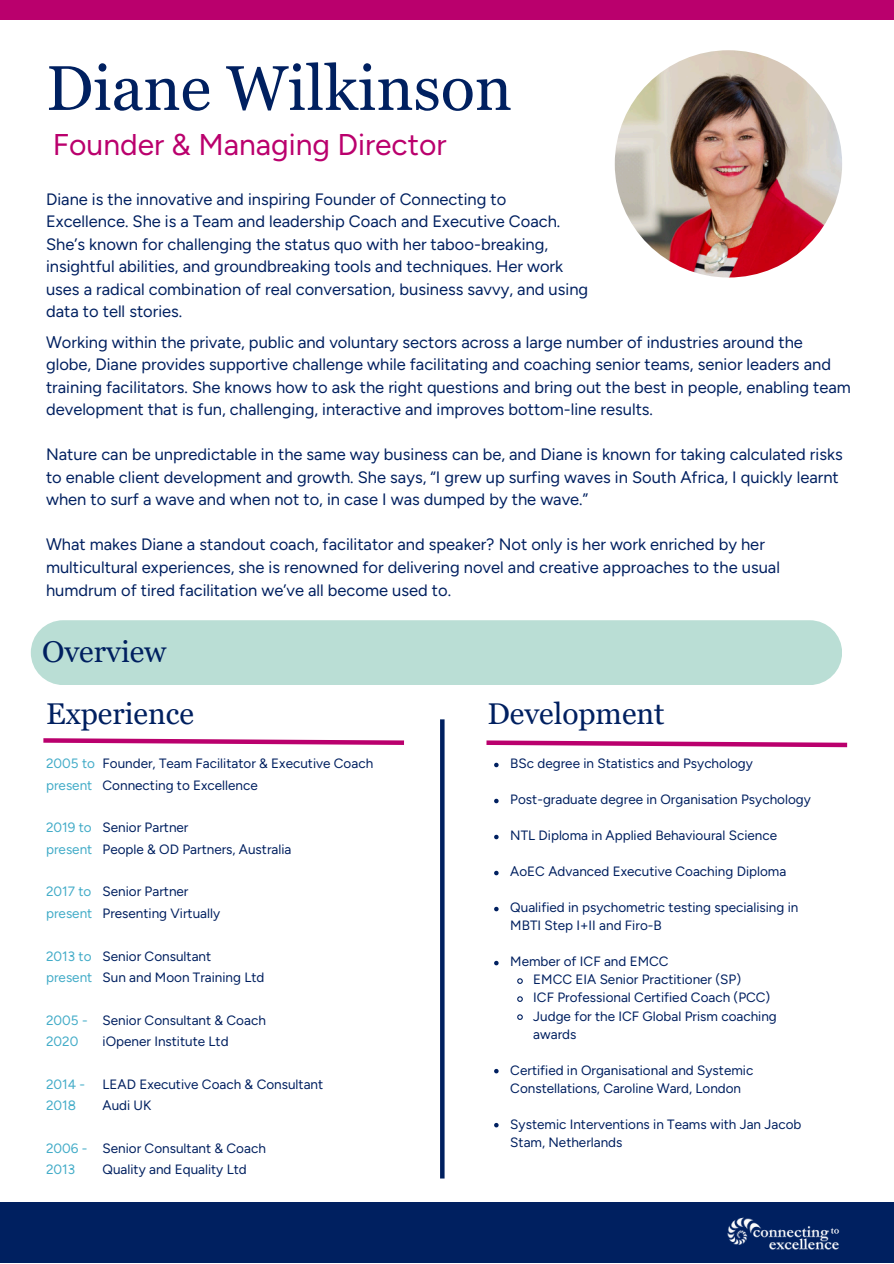
<style>
.page{position:relative;width:894px;height:1264px;background:#fff}
.page>*{position:absolute;margin:0;border:0;box-sizing:border-box;transform-origin:0 0}
.t1{font:63px "Georgia Pro";color:#002060}
.t2{font:30px "Georgia Pro";color:#002060}
.t3{font:30px "Figtree";color:#ba006d}
.t4{font:16.5px/22.5px "Figtree";color:#002060}
.t5{font:13.5px/18px "Figtree";color:#002060}
.t6{font:13.5px/21.3px "Figtree";color:#43acc8}
</style>
<div class="page">
<div style="left:0;top:0;width:893px;height:20px;background:#ba006d"></div>
<div style="left:0;top:1202px;width:893px;height:61px;background:#002060"></div>
<img style="left:727px;top:1217px;width:113px;height:33px">
<img style="left:614px;top:50px;width:227px;height:227px;border-radius:50%">
<svg style="left:440px;top:719px;width:4px;height:459px;background:#042362"></svg>
<svg style="left:43px;top:738px;width:362px;height:7px"></svg>
<svg style="left:486px;top:740px;width:362px;height:8px"></svg>
<div style="left:31px;top:620px;width:810px;height:65px;background:#baded5;border-radius:32px"></div>
<svg style="left:494px;top:762px;width:4px;height:5px"></svg>
<svg style="left:494px;top:798px;width:4px;height:5px"></svg>
<svg style="left:494px;top:834px;width:4px;height:5px"></svg>
<svg style="left:494px;top:870px;width:4px;height:5px"></svg>
<svg style="left:494px;top:906px;width:4px;height:5px"></svg>
<svg style="left:494px;top:960px;width:4px;height:5px"></svg>
<svg style="left:517px;top:978px;width:6px;height:6px"></svg>
<svg style="left:517px;top:996px;width:6px;height:6px"></svg>
<svg style="left:517px;top:1014px;width:6px;height:6px"></svg>
<svg style="left:494px;top:1068px;width:4px;height:5px"></svg>
<svg style="left:494px;top:1122px;width:4px;height:5px"></svg>
<h3 class="t1" style="left:46px;top:52px;width:467px">Diane Wilkinson</h3>
<h3 class="t3" style="left:53px;top:126px;width:395px">Founder &amp; Managing Director</h3>
<h3 class="t4" style="left:46px;top:188px;width:543px">Diane is the innovative and inspiring Founder of Connecting to Excellence. She is a Team and leadership Coach and Executive Coach.<br>She’s known for challenging the status quo with her taboo-breaking, insightful abilities, and groundbreaking tools and techniques. Her work uses a radical combination of real conversation, business savvy, and using data to tell stories.</h3>
<h2 class="t4" style="left:46px;top:331px;width:806px">Working within the private, public and voluntary sectors across a large number of industries around the globe, Diane provides supportive challenge while facilitating and coaching senior teams, senior leaders and training facilitators. She knows how to ask the right questions and bring out the best in people, enabling team development that is fun, challenging, interactive and improves bottom-line results.</h2>
<h2 class="t4" style="left:46px;top:443px;width:797px">Nature can be unpredictable in the same way business can be, and Diane is known for taking calculated risks to enable client development and growth. She says, “I grew up surfing waves in South Africa, I quickly learnt when to surf a wave and when not to, in case I was dumped by the wave.”</h2>
<p class="t4" style="left:46px;top:533px;width:735px">What makes Diane a standout coach, facilitator and speaker? Not only is her work enriched by her multicultural experiences, she is renowned for delivering novel and creative approaches to the usual humdrum of tired facilitation we’ve all become used to.</p>
<p class="t2" style="left:42px;top:634px;width:126px">Overview</p>
<h3 class="t2" style="left:46px;top:696px;width:149px">Experience</h3>
<p class="t6" style="left:46px;top:752px;width:50px">2005 to present</p>
<p class="t6" style="left:46px;top:817px;width:48px">2019 to present</p>
<p class="t6" style="left:46px;top:881px;width:48px">2017 to present</p>
<p class="t6" style="left:46px;top:945px;width:48px">2013 to present</p>
<p class="t6" style="left:46px;top:1009px;width:43px">2005 -<br>2020</p>
<h2 class="t6" style="left:46px;top:1073px;width:41px">2014 -<br>2018</h2>
<p class="t6" style="left:46px;top:1137px;width:43px">2006 -<br>2013</p>
<p class="t5" style="left:102px;top:754px;width:272px">Founder, Team Facilitator &amp; Executive Coach</p>
<p class="t5" style="left:102px;top:775px;width:157px">Connecting to Excellence</p>
<p class="t5" style="left:102px;top:818px;width:87px">Senior Partner</p>
<p class="t5" style="left:102px;top:840px;width:190px">People &amp; OD Partners, Australia</p>
<p class="t5" style="left:102px;top:882px;width:87px">Senior Partner</p>
<p class="t5" style="left:102px;top:904px;width:119px">Presenting Virtually</p>
<p class="t5" style="left:102px;top:946px;width:110px">Senior Consultant</p>
<p class="t5" style="left:102px;top:968px;width:163px">Sun and Moon Training Ltd</p>
<p class="t5" style="left:102px;top:1011px;width:165px">Senior Consultant &amp; Coach</p>
<p class="t5" style="left:102px;top:1032px;width:127px">iOpener Institute Ltd</p>
<p class="t5" style="left:102px;top:1075px;width:222px">LEAD Executive Coach &amp; Consultant</p>
<p class="t5" style="left:102px;top:1096px;width:50px">Audi UK</p>
<p class="t5" style="left:102px;top:1139px;width:165px">Senior Consultant &amp; Coach</p>
<p class="t5" style="left:102px;top:1160px;width:146px">Quality and Equality Ltd</p>
<p class="t2" style="left:487px;top:696px;width:179px">Development</p>
<p class="t5" style="left:510px;top:754px;width:244px">BSc degree in Statistics and Psychology</p>
<p class="t5" style="left:510px;top:790px;width:302px">Post-graduate degree in Organisation Psychology</p>
<p class="t5" style="left:510px;top:826px;width:268px">NTL Diploma in Applied Behavioural Science</p>
<p class="t5" style="left:510px;top:862px;width:277px">AoEC Advanced Executive Coaching Diploma</p>
<p class="t5" style="left:510px;top:898px;width:289px">Qualified in psychometric testing specialising in<br>MBTI Step I+II and Firo-B</p>
<p class="t5" style="left:510px;top:952px;width:160px">Member of ICF and EMCC</p>
<p class="t5" style="left:533px;top:970px;width:209px">EMCC EIA Senior Practitioner (SP)</p>
<p class="t5" style="left:533px;top:988px;width:238px">ICF Professional Certified Coach (PCC)</p>
<p class="t5" style="left:533px;top:1006px;width:245px">Judge for the ICF Global Prism coaching awards</p>
<p class="t5" style="left:510px;top:1060px;width:244px">Certified in Organisational and Systemic<br>Constellations, Caroline Ward, London</p>
<p class="t5" style="left:510px;top:1114px;width:292px">Systemic Interventions in Teams with Jan Jacob<br>Stam, Netherlands</p>
</div>
